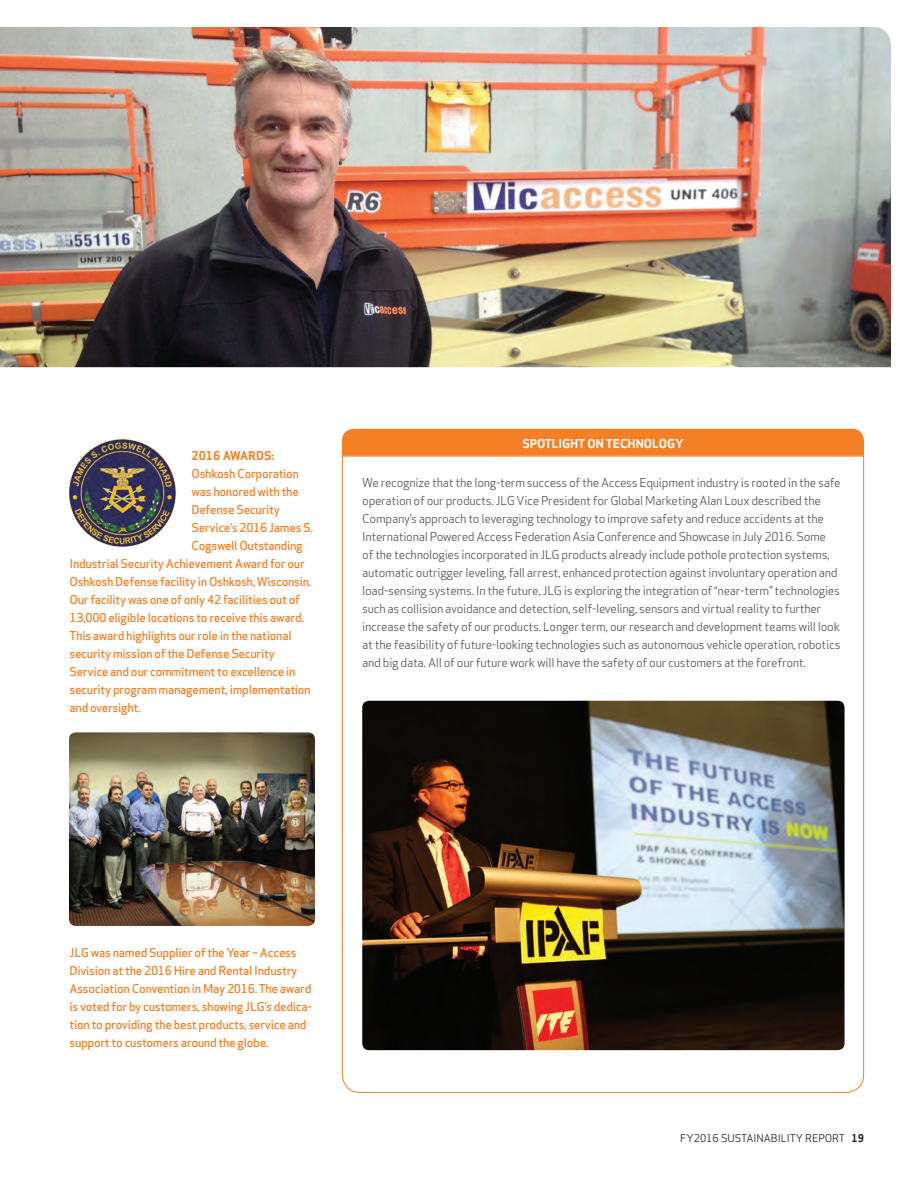
<style>
.page{position:relative;width:918px;height:1188px;background:#fff}
.page>*{position:absolute;margin:0;border:0;box-sizing:border-box;transform-origin:0 0}
.Body_text_DinLight_9{font:12px/18px "Apex Sans";letter-spacing:-.025em;color:#57585a}
.t1{font:500 12px/18px "Apex Sans";letter-spacing:-.025em;color:#f48026}
.Body_text_DinLight_9-2{font:700 12px "Apex Sans";color:#fff}
.t2{font:700 12px "Apex Sans";color:#f48026}
.t3{font:10.5px "Apex Sans";color:#231f20}
.s1{font-weight:700}
</style>
<div class="page">
<svg style="left:342px;top:456px;width:522px;height:637px"></svg>
<div style="left:342px;top:429px;width:522px;height:27px;background:#f48026"></div>
<img style="left:362px;top:701px;width:483px;height:349px">
<img style="left:0;top:27px;width:891px;height:340px">
<img style="left:68px;top:438px;width:109px;height:109px">
<img style="left:69px;top:732px;width:246px;height:194px">
<p class="t2" style="left:192px;top:448px;width:84px">2016 AWARDS:</p>
<p class="t1" style="left:192px;top:463px;width:109px">Oshkosh Corporation</p>
<p class="t1" style="left:192px;top:481px;width:109px">was honored with the</p>
<p class="t1" style="left:192px;top:499px;width:90px">Defense Security</p>
<p class="t1" style="left:192px;top:517px;width:123px">Service’s 2016 James S.</p>
<p class="t1" style="left:192px;top:535px;width:113px">Cogswell Outstanding</p>
<p class="t1" style="left:70px;top:553px;width:237px">Industrial Security Achievement Award for our</p>
<p class="t1" style="left:70px;top:571px;width:244px">Oshkosh Defense facility in Oshkosh, Wisconsin.</p>
<p class="t1" style="left:70px;top:589px;width:232px">Our facility was one of only 42 facilities out of</p>
<p class="t1" style="left:70px;top:607px;width:236px">13,000 eligible locations to receive this award.</p>
<p class="t1" style="left:70px;top:625px;width:224px">This award highlights our role in the national</p>
<p class="t1" style="left:70px;top:643px;width:207px">security mission of the Defense Security</p>
<p class="t1" style="left:70px;top:661px;width:228px">Service and our commitment to excellence in</p>
<p class="t1" style="left:70px;top:679px;width:243px">security program management, implementation</p>
<p class="t1" style="left:70px;top:697px;width:73px">and oversight.</p>
<p class="Body_text_DinLight_9-2" style="left:522px;top:435px;width:163px">SPOTLIGHT ON TECHNOLOGY</p>
<p class="Body_text_DinLight_9" style="left:362px;top:473px;width:480px">We recognize that the long-term success of the Access Equipment industry is rooted in the safe operation of our products. JLG Vice President for Global Marketing Alan Loux described the Company’s approach to leveraging technology to improve safety and reduce accidents at the International Powered Access Federation Asia Conference and Showcase in July 2016. Some<br>of the technologies incorporated in JLG products already include pothole protection systems, automatic outrigger leveling, fall arrest, enhanced protection against involuntary operation and load-sensing systems. In the future, JLG is exploring the integration of “near-term” technologies such as collision avoidance and detection, self-leveling, sensors and virtual reality to further increase the safety of our products. Longer term, our research and development teams will look at the feasibility of future-looking technologies such as autonomous vehicle operation, robotics and big data. All of our future work will have the safety of our customers at the forefront.</p>
<p class="t1" style="left:70px;top:942px;width:244px">JLG was named Supplier of the Year – Access Division at the 2016 Hire and Rental Industry Association Convention in May 2016. The award is voted for by customers, showing JLG’s dedica&shy;tion to providing the best products, service and support to customers around the globe.</p>
<p class="t3" style="left:680px;top:1129px;width:185px">FY2016 SUSTAINABILITY REPORT <span class="s1">19</span></p>
</div>
